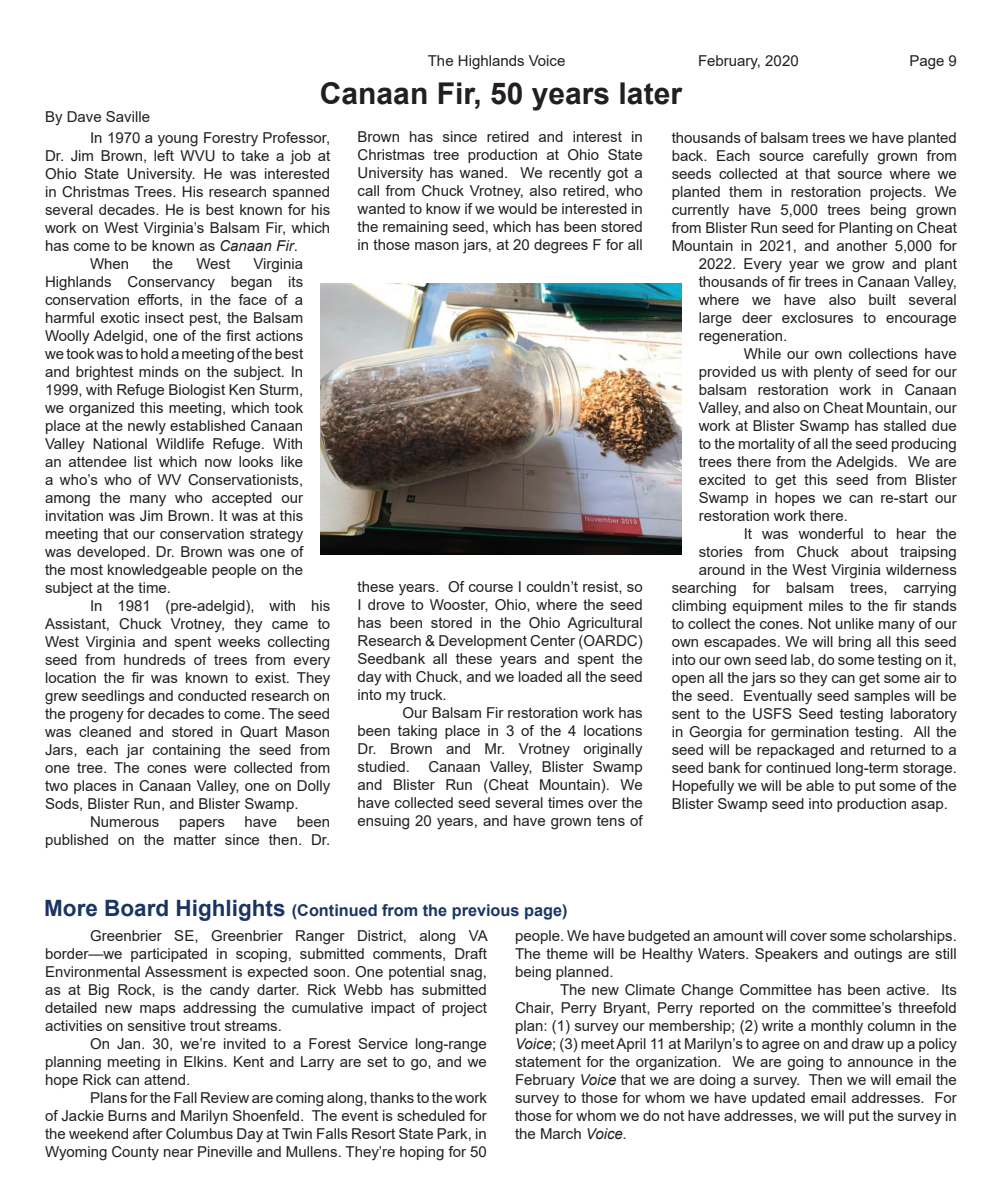
<style>
.page{position:relative;width:1002px;height:1204px;background:#fff}
.page>*{position:absolute;margin:0;border:0;box-sizing:border-box;transform-origin:0 0}
.t1{font:700 30px "Arial";color:#231f20}
.t2{font:700 16.25px "Arial";color:#1a3564}
.t3{font:15px/18px "Arial";color:#231f20;text-align:justify}
.s1{font-style:italic}
.s2{font-size:22.5px}
</style>
<div class="page">
<img style="left:320px;top:283px;width:361px;height:272px">
<p class="t3" style="left:428px;top:52px;width:139px">The Highlands Voice</p>
<p class="t3" style="left:698px;top:52px;width:102px">February, 2020</p>
<p class="t3" style="left:909px;top:52px;width:49px">Page 9</p>
<h1 class="t1" style="left:320px;top:73px;width:363px">Canaan Fir, 50 years later</h1>
<p class="t3" style="left:90px;top:107px;width:241px;line-height:20.2px;text-indent:-45px">By Dave Saville<br>In 1970 a young Forestry Professor,</p>
<p class="t3" style="left:45px;top:146px;width:287px">Dr. Jim Brown, left WVU to take a job at</p>
<p class="t3" style="left:45px;top:164px;width:286px">Ohio State University. He was interested</p>
<p class="t3" style="left:45px;top:182px;width:286px">in Christmas Trees. His research spanned</p>
<p class="t3" style="left:45px;top:200px;width:286px">several decades. He is best known for his</p>
<p class="t3" style="left:45px;top:218px;width:286px">work on West Virginia’s Balsam Fir, which</p>
<p class="t3" style="left:45px;top:236px;width:254px">has come to be known as <span class="s1">Canaan Fir</span>.</p>
<p class="t3" style="left:90px;top:254px;width:41px">When</p>
<p class="t3" style="left:152px;top:254px;width:22px">the</p>
<p class="t3" style="left:196px;top:254px;width:35px">West</p>
<p class="t3" style="left:357px;top:128px;width:286px">Brown has since retired and interest in Christmas tree production at Ohio State University has waned. We recently got a call from Chuck Vrotney, also retired, who wanted to know if we would be interested in the remaining seed, which has been stored in those mason jars, at 20 degrees F for all</p>
<p class="t3" style="left:671px;top:128px;width:286px">thousands of balsam trees we have planted</p>
<p class="t3" style="left:671px;top:146px;width:286px">back. Each source carefully grown from</p>
<p class="t3" style="left:671px;top:164px;width:286px">seeds collected at that source where we</p>
<p class="t3" style="left:671px;top:182px;width:286px">planted them in restoration projects. We</p>
<p class="t3" style="left:671px;top:200px;width:286px">currently have 5,000 trees being grown</p>
<p class="t3" style="left:671px;top:218px;width:286px">from Blister Run seed for Planting on Cheat</p>
<p class="t3" style="left:671px;top:236px;width:287px">Mountain in 2021, and another 5,000 for</p>
<p class="t3" style="left:698px;top:254px;width:260px">2022. Every year we grow and plant</p>
<p class="t3" style="left:698px;top:272px;width:259px">thousands of fir trees in Canaan Valley,</p>
<p class="t3" style="left:698px;top:290px;width:260px">where we have also built several</p>
<p class="t3" style="left:698px;top:308px;width:259px">large deer exclosures to encourage</p>
<p class="t3" style="left:698px;top:326px;width:90px">regeneration.</p>
<p class="t3" style="left:743px;top:344px;width:214px">While our own collections have</p>
<p class="t3" style="left:698px;top:362px;width:259px">provided us with plenty of seed for our</p>
<p class="t3" style="left:698px;top:380px;width:259px">balsam restoration work in Canaan</p>
<p class="t3" style="left:698px;top:398px;width:259px">Valley, and also on Cheat Mountain, our</p>
<p class="t3" style="left:698px;top:416px;width:259px">work at Blister Swamp has stalled due</p>
<p class="t3" style="left:698px;top:434px;width:259px">to the mortality of all the seed producing</p>
<p class="t3" style="left:698px;top:452px;width:260px">trees there from the Adelgids. We are</p>
<p class="t3" style="left:698px;top:470px;width:259px">excited to get this seed from Blister</p>
<p class="t3" style="left:698px;top:488px;width:259px">Swamp in hopes we can re-start our</p>
<p class="t3" style="left:698px;top:506px;width:151px">restoration work there.</p>
<p class="t3" style="left:743px;top:524px;width:214px">It was wonderful to hear the</p>
<p class="t3" style="left:698px;top:542px;width:259px">stories from Chuck about traipsing</p>
<p class="t3" style="left:698px;top:560px;width:259px">around in the West Virginia wilderness</p>
<p class="t3" style="left:671px;top:578px;width:286px">searching for balsam trees, carrying</p>
<p class="t3" style="left:671px;top:596px;width:286px">climbing equipment miles to the fir stands</p>
<p class="t3" style="left:671px;top:614px;width:286px">to collect the cones. Not unlike many of our</p>
<p class="t3" style="left:671px;top:632px;width:286px">own escapades. We will bring all this seed</p>
<p class="t3" style="left:671px;top:650px;width:286px">into our own seed lab, do some testing on it,</p>
<p class="t3" style="left:671px;top:668px;width:287px">open all the jars so they can get some air to</p>
<p class="t3" style="left:671px;top:686px;width:286px">the seed. Eventually seed samples will be</p>
<p class="t3" style="left:671px;top:704px;width:286px">sent to the USFS Seed testing laboratory</p>
<p class="t3" style="left:671px;top:722px;width:287px">in Georgia for germination testing. All the</p>
<p class="t3" style="left:671px;top:740px;width:286px">seed will be repackaged and returned to a</p>
<p class="t3" style="left:671px;top:758px;width:286px">seed bank for continued long-term storage.</p>
<p class="t3" style="left:671px;top:776px;width:286px">Hopefully we will be able to put some of the</p>
<p class="t3" style="left:671px;top:794px;width:277px">Blister Swamp seed into production asap.</p>
<p class="t3" style="left:45px;top:254px;width:260px;text-indent:208px">Virginia Highlands Conservancy began its conservation efforts, in the face of a harmful exotic insect pest, the Balsam Woolly Adelgid, one of the first actions we took was to hold a meeting of the best and brightest minds on the subject. In 1999, with Refuge Biologist Ken Sturm, we organized this meeting, which took place at the newly established Canaan Valley National Wildlife Refuge. With an attendee list which now looks like a who’s who of WV Conservationists, among the many who accepted our invitation was Jim Brown. It was at this meeting that our conservation strategy was developed. Dr. Brown was one of the most knowledgeable people on the subject at the time.</p>
<p class="t3" style="left:90px;top:596px;width:241px">In 1981 (pre-adelgid), with his</p>
<p class="t3" style="left:45px;top:614px;width:286px">Assistant, Chuck Vrotney, they came to</p>
<p class="t3" style="left:45px;top:632px;width:286px">West Virginia and spent weeks collecting</p>
<p class="t3" style="left:45px;top:650px;width:286px">seed from hundreds of trees from every</p>
<p class="t3" style="left:45px;top:668px;width:286px">location the fir was known to exist. They</p>
<p class="t3" style="left:45px;top:686px;width:286px">grew seedlings and conducted research on</p>
<p class="t3" style="left:45px;top:704px;width:286px">the progeny for decades to come. The seed</p>
<p class="t3" style="left:45px;top:722px;width:286px">was cleaned and stored in Quart Mason</p>
<p class="t3" style="left:45px;top:740px;width:287px">Jars, each jar containing the seed from</p>
<p class="t3" style="left:45px;top:758px;width:286px">one tree. The cones were collected from</p>
<p class="t3" style="left:45px;top:776px;width:286px">two places in Canaan Valley, one on Dolly</p>
<p class="t3" style="left:45px;top:794px;width:255px">Sods, Blister Run, and Blister Swamp.</p>
<p class="t3" style="left:90px;top:812px;width:71px">Numerous</p>
<p class="t3" style="left:179px;top:812px;width:47px">papers</p>
<p class="t3" style="left:244px;top:812px;width:34px">have</p>
<p class="t3" style="left:357px;top:578px;width:286px">these years. Of course I couldn’t resist, so I drove to Wooster, Ohio, where the seed has been stored in the Ohio Agricultural Research &amp; Development Center (OARDC)<br>Seedbank all these years and spent the day with Chuck, and we loaded all the seed into my truck.</p>
<p class="t3" style="left:357px;top:704px;width:287px;text-indent:45px">Our Balsam Fir restoration work has been taking place in 3 of the 4 locations Dr. Brown and Mr. Vrotney originally studied. Canaan Valley, Blister Swamp and Blister Run (Cheat Mountain). We have collected seed several times over the ensuing 20 years, and have grown tens of</p>
<p class="t3" style="left:45px;top:812px;width:286px;text-align:right">been<br>published on the matter since then. Dr.</p>
<p class="t2" style="left:44px;top:899px;width:524px"><span class="s2">More Board Highlights</span> (Continued from the previous page)</p>
<p class="t3" style="left:45px;top:926px;width:444px;text-indent:45px">Greenbrier SE, Greenbrier Ranger District, along VA border—we participated in scoping, submitted comments, Draft Environmental Assessment is expected soon. One potential snag, as at Big Rock, is the candy darter. Rick Webb has submitted detailed new maps addressing the cumulative impact of project activities on sensitive trout streams.</p>
<p class="t3" style="left:45px;top:1034px;width:443px;text-indent:45px">On Jan. 30, we’re invited to a Forest Service long-range planning meeting in Elkins. Kent and Larry are set to go, and we hope Rick can attend.</p>
<p class="t3" style="left:45px;top:1088px;width:443px;text-indent:45px">Plans for the Fall Review are coming along, thanks to the work of Jackie Burns and Marilyn Shoenfeld. The event is scheduled for the weekend after Columbus Day at Twin Falls Resort State Park, in Wyoming County near Pineville and Mullens. They’re hoping for 50</p>
<p class="t3" style="left:515px;top:926px;width:443px">people. We have budgeted an amount will cover some scholarships.<br>The theme will be Healthy Waters. Speakers and outings are still being planned.</p>
<p class="t3" style="left:515px;top:980px;width:443px;text-indent:45px">The new Climate Change Committee has been active. Its Chair, Perry Bryant, Perry reported on the committee’s threefold plan: (1) survey our membership; (2) write a monthly column in the <span class="s1">Voice</span>; (3) meet April 11 at Marilyn’s to agree on and draw up a policy statement for the organization. We are going to announce in the February <span class="s1">Voice</span> that we are doing a survey. Then we will email the survey to those for whom we have updated email addresses. For those for whom we do not have addresses, we will put the survey in the March <span class="s1">Voice.</span></p>
</div>
